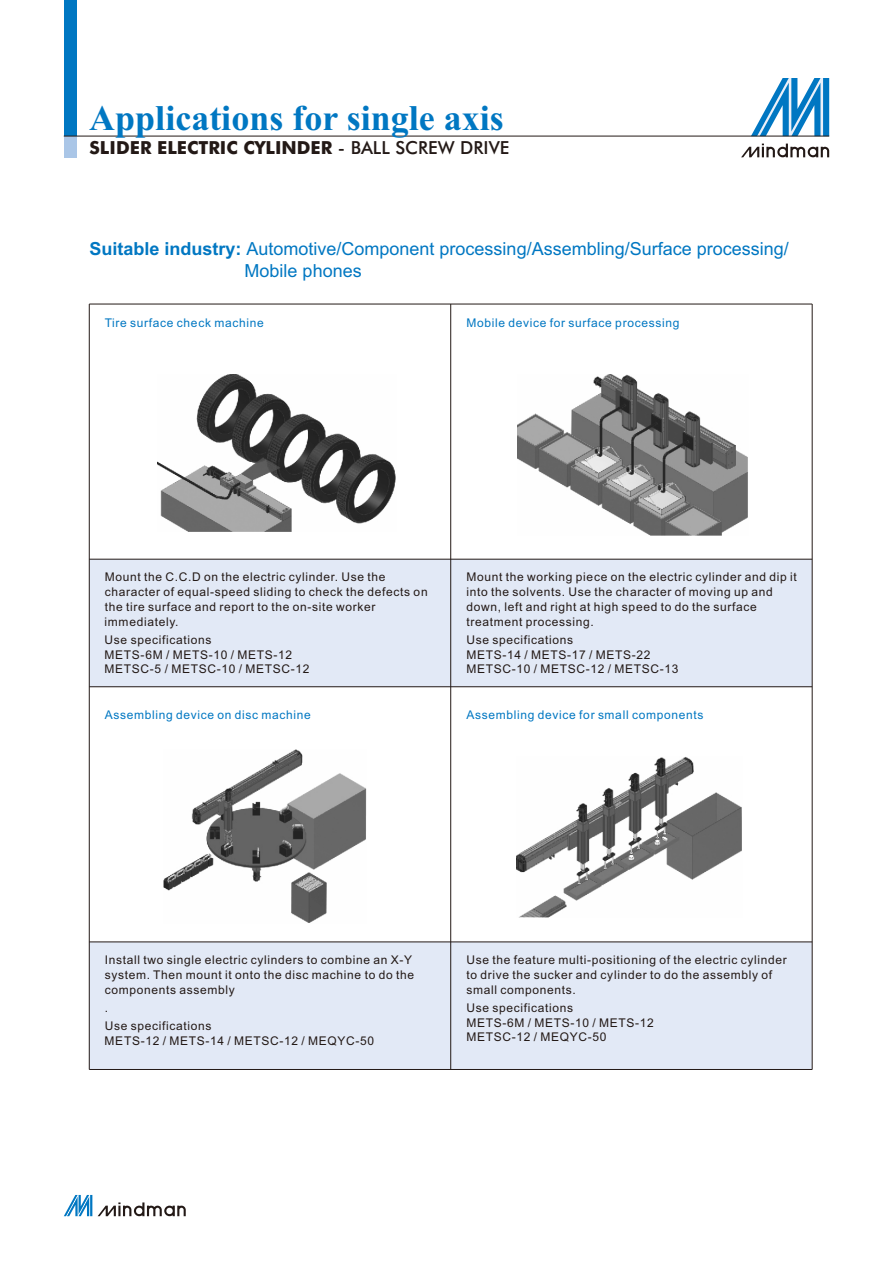
<style>
.page{position:relative;width:893px;height:1263px;background:#fff}
.page>*{position:absolute;margin:0;border:0;box-sizing:border-box;transform-origin:0 0}
.t1{font:700 36px "Times New Roman";color:#0077c2}
.t2{font:18px/22px "Arial";color:#0077c2}
.t3{font:700 18px "Futura BT";color:#231916}
.t4{font:12px/14.7px "Arial";letter-spacing:.055em;color:#231916}
.t5{font:12px "Arial";letter-spacing:.055em;color:#0077c2}
.s1{font-weight:500}
.s2{font-weight:700}
</style>
<div class="page">
<svg style="left:751px;top:78px;width:78px;height:58px"></svg>
<div style="left:64px;top:0;width:13px;height:136px;background:#0077c2"></div>
<div style="left:64px;top:136px;width:13px;height:21px;background:#aac6e7"></div>
<hr style="left:64px;top:136px;width:765px;height:1px;background:#231916">
<svg style="left:741px;top:144px;width:88px;height:13px"></svg>
<svg style="left:64px;top:1195px;width:28px;height:21px"></svg>
<svg style="left:98px;top:1202px;width:88px;height:14px"></svg>
<img style="left:157px;top:374px;width:239px;height:158px">
<img style="left:518px;top:374px;width:230px;height:162px">
<img style="left:163px;top:749px;width:204px;height:174px">
<img style="left:516px;top:757px;width:226px;height:160px">
<div style="left:89px;top:942px;width:723px;height:127px;background:#e2e9f6"></div>
<div style="left:89px;top:559px;width:723px;height:128px;background:#e2e9f6"></div>
<hr style="left:89px;top:304px;width:723px;height:1px;background:#231916">
<hr style="left:89px;top:559px;width:723px;height:1px;background:#231916">
<hr style="left:89px;top:686px;width:723px;height:1px;background:#231916">
<hr style="left:450px;top:304px;width:1px;height:765px;background:#231916">
<hr style="left:89px;top:304px;width:1px;height:765px;background:#231916">
<hr style="left:812px;top:304px;width:1px;height:765px;background:#231916">
<hr style="left:89px;top:941px;width:723px;height:1px;background:#231916">
<hr style="left:89px;top:1069px;width:723px;height:1px;background:#231916">
<h1 class="t1" style="left:89px;top:105px;width:416px">Applications for single axis</h1>
<h2 class="t3" style="left:90px;top:141px;width:421px">SLIDER ELECTRIC CYLINDER <span class="s1">- BALL SCREW DRIVE</span></h2>
<h2 class="t2" style="left:245px;top:240px;width:546px;text-indent:-155px"><span class="s2">Suitable industry:</span> Automotive/Component processing/Assembling/Surface processing/<br>Mobile phones</h2>
<p class="t5" style="left:105px;top:319px;width:160px">Tire surface check machine</p>
<p class="t5" style="left:466px;top:319px;width:214px">Mobile device for surface processing</p>
<p class="t4" style="left:105px;top:571px;width:324px">Mount the C.C.D on the electric cylinder. Use the character of equal-speed sliding to check the defects on the tire surface and report to the on-site worker immediately.</p>
<p class="t4" style="left:105px;top:633px;width:206px">Use specifications<br>METS-6M / METS-10 / METS-12<br>METSC-5 / METSC-10 / METSC-12</p>
<p class="t4" style="left:466px;top:571px;width:332px">Mount the working piece on the electric cylinder and dip it into the solvents. Use the character of moving up and down, left and right at high speed to do the surface treatment processing.</p>
<p class="t4" style="left:466px;top:633px;width:214px">Use specifications<br>METS-14 / METS-17 / METS-22<br>METSC-10 / METSC-12 / METSC-13</p>
<p class="t5" style="left:105px;top:710px;width:208px">Assembling device on disc machine</p>
<p class="t5" style="left:466px;top:710px;width:238px">Assembling device for small components</p>
<p class="t4" style="left:105px;top:954px;width:311px">Install two single electric cylinders to combine an X-Y system. Then mount it onto the disc machine to do the components assembly</p>
<p class="t4" style="left:105px;top:999px;width:108px;line-height:18.1px">.<br>Use specifications</p>
<p class="t4" style="left:105px;top:1034px;width:271px">METS-12 / METS-14 / METSC-12 / MEQYC-50</p>
<p class="t4" style="left:466px;top:954px;width:322px">Use the feature multi-positioning of the electric cylinder to drive the sucker and cylinder to do the assembly of small components.</p>
<p class="t4" style="left:466px;top:1001px;width:189px">Use specifications<br>METS-6M / METS-10 / METS-12<br>METSC-12 / MEQYC-50</p>
</div>
